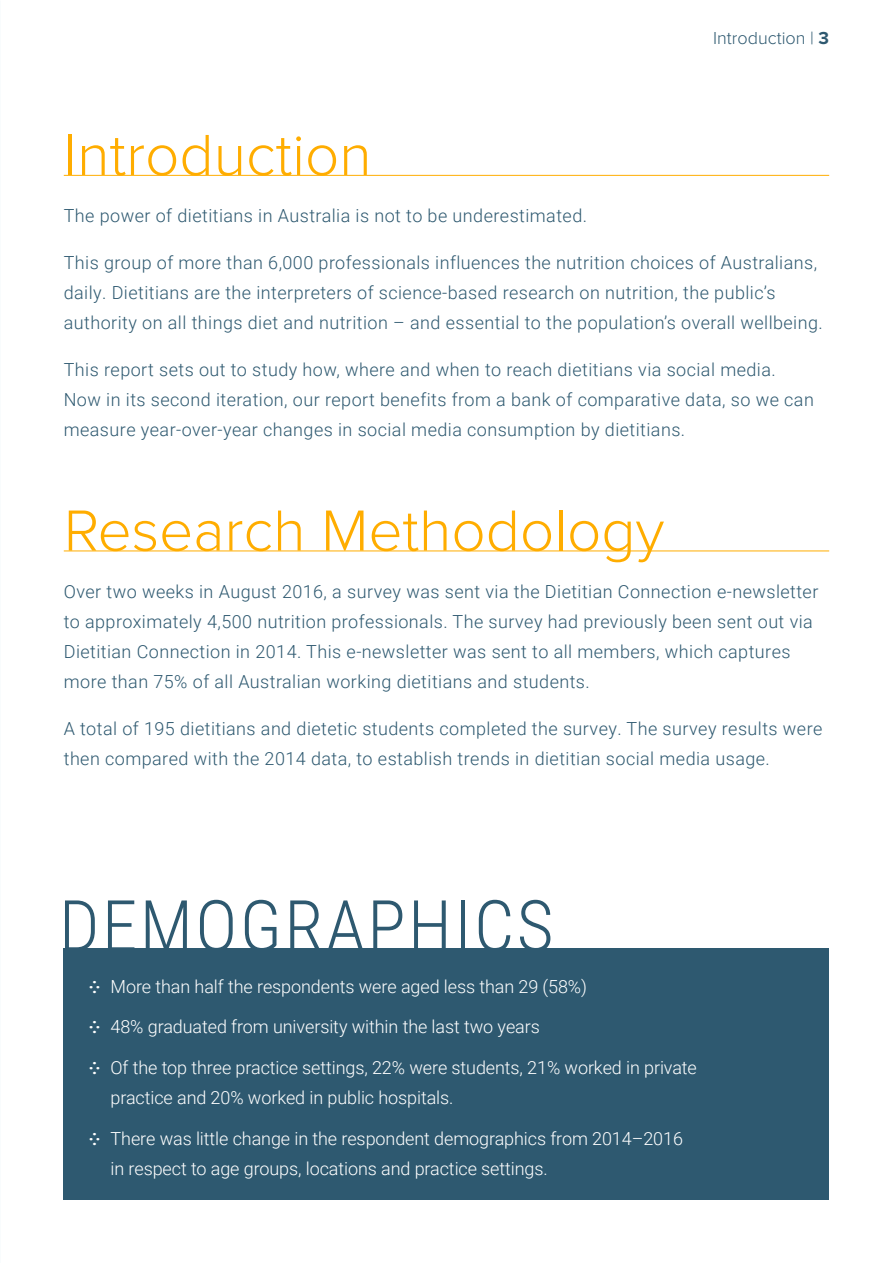
<style>
.page{position:relative;width:893px;height:1263px;background:#fff}
.page>*{position:absolute;margin:0;border:0;box-sizing:border-box;transform-origin:0 0}
.t1{font:300 70.95px "Roboto Condensed";letter-spacing:.035em;color:#2e5970}
.t2{font:300 60px "Proxima Nova";color:#ffad00}
.t3{font:300 18px/30px "Roboto";letter-spacing:.025em;color:#2e5970}
.t4{font:300 18px/30px "Roboto";letter-spacing:-.005em;color:#fff}
.t5{font:300 18px "Proxima Nova";color:#2e5970}
.s1{font-weight:700}
</style>
<div class="page">
<div style="left:64px;top:948px;width:765px;height:252px;background:#2e5970"></div>
<hr style="left:64px;top:175px;width:765px;height:1px;background:#ffad00">
<hr style="left:64px;top:551px;width:765px;height:1px;background:#ffad00">
<p class="t5" style="left:713px;top:28px;width:117px">Introduction | <span class="s1">3</span></p>
<h2 class="t2" style="left:64px;top:119px;width:309px">Introduction</h2>
<p class="t3" style="left:64px;top:200px;width:525px">The power of dietitians in Australia is not to be underestimated.</p>
<p class="t3" style="left:64px;top:247px;width:760px">This group of more than 6,000 professionals influences the nutrition choices of Australians, daily. Dietitians are the interpreters of science-based research on nutrition, the public’s authority on all things diet and nutrition – and essential to the population’s overall wellbeing.</p>
<p class="t3" style="left:64px;top:354px;width:752px">This report sets out to study how, where and when to reach dietitians via social media.<br>Now in its second iteration, our report benefits from a bank of comparative data, so we can measure year-over-year changes in social media consumption by dietitians.</p>
<h2 class="t2" style="left:64px;top:495px;width:602px">Research Methodology</h2>
<p class="t3" style="left:64px;top:575px;width:756px">Over two weeks in August 2016, a survey was sent via the Dietitian Connection e-newsletter to approximately 4,500 nutrition professionals. The survey had previously been sent out via Dietitian Connection in 2014. This e-newsletter was sent to all members, which captures more than 75% of all Australian working dietitians and students.</p>
<p class="t3" style="left:64px;top:712px;width:760px">A total of 195 dietitians and dietetic students completed the survey. The survey results were then compared with the 2014 data, to establish trends in dietitian social media usage.</p>
<h1 class="t1" style="left:59px;top:876px;width:496px">DEMOGRAPHICS</h1>
<p class="t4" style="left:89px;top:970px;width:499px"><span class="s1">⁛</span> More than half the respondents were aged less than 29 (58%)</p>
<p class="t4" style="left:89px;top:1011px;width:452px"><span class="s1">⁛</span> 48% graduated from university within the last two years</p>
<p class="t4" style="left:111px;top:1052px;width:588px;text-indent:-21px"><span class="s1">⁛</span> Of the top three practice settings, 22% were students, 21% worked in private practice and 20% worked in public hospitals.</p>
<p class="t4" style="left:111px;top:1122px;width:574px;text-indent:-21px"><span class="s1">⁛</span> There was little change in the respondent demographics from 2014–2016 in respect to age groups, locations and practice settings.</p>
</div>
